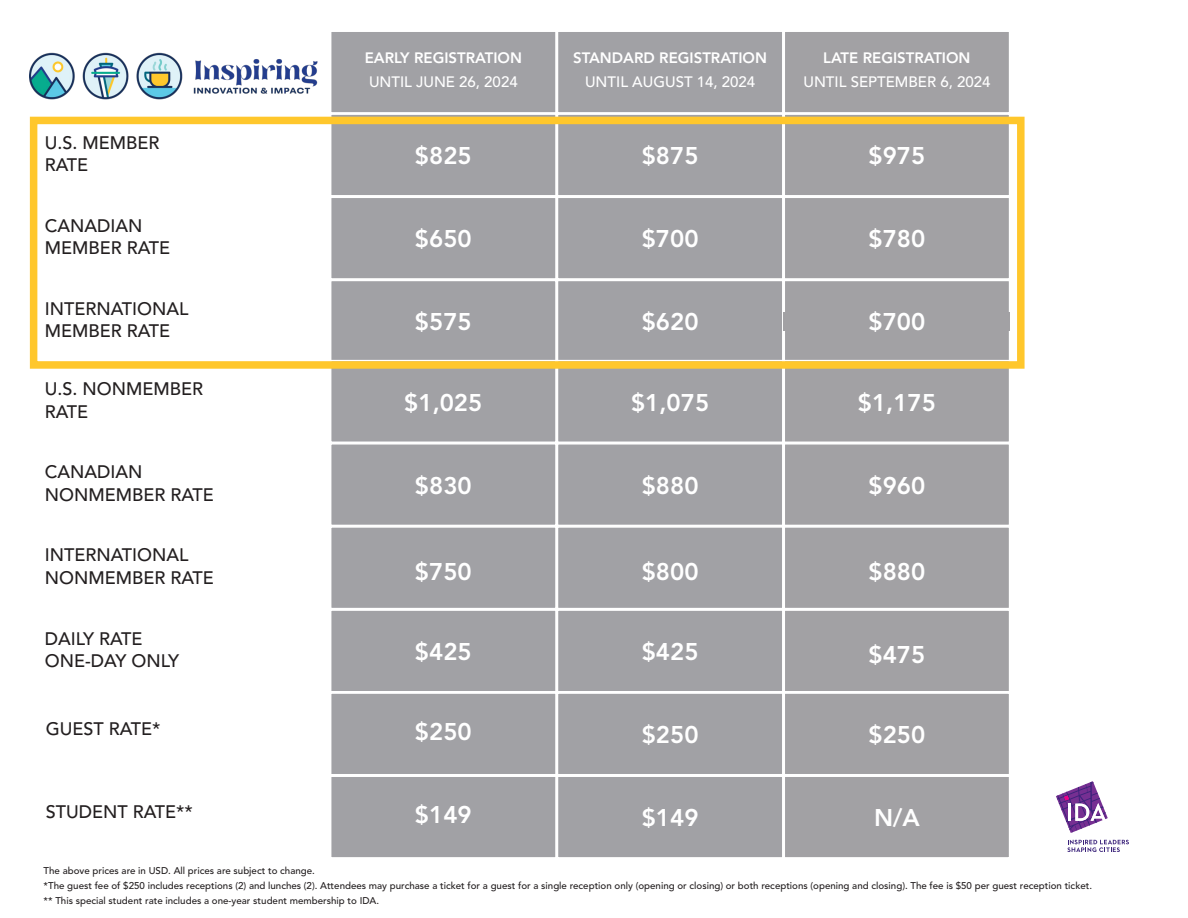
<style>
.page{position:relative;width:1188px;height:918px;background:#fff}
.page>*{position:absolute;margin:0;border:0;box-sizing:border-box;transform-origin:0 0}
.t1{font:800 24px "Avenir LT Std";color:#fff}
.t2{font:500 18px/22.5px "Avenir LT Std";color:#231f20}
.t3{font:500 15px "Avenir LT Std";color:#fff}
.t4{font:800 15px "Avenir LT Std";color:#fff}
.t5{font:500 9.75px "Avenir LT Std";color:#231f20}
</style>
<div class="page">
<div style="left:557px;top:30px;width:227px;height:84px;background:#a1a1a5;border:2px solid #fff"></div>
<div style="left:784px;top:30px;width:226px;height:84px;background:#a2a1a4;border:2px solid #fff"></div>
<div style="left:330px;top:30px;width:227px;height:84px;background:#a1a1a5;border:2px solid #fff"></div>
<div style="left:330px;top:113px;width:227px;height:84px;background:#a1a1a5;border:2px solid #fff"></div>
<div style="left:330px;top:197px;width:227px;height:83px;background:#a1a1a5;border:2px solid #fff"></div>
<div style="left:330px;top:280px;width:227px;height:83px;background:#a1a1a5;border:2px solid #fff"></div>
<div style="left:330px;top:360px;width:227px;height:83px;background:#a1a1a5;border:2px solid #fff"></div>
<div style="left:330px;top:443px;width:227px;height:83px;background:#a1a1a5;border:2px solid #fff"></div>
<div style="left:330px;top:526px;width:227px;height:83px;background:#a1a1a5;border:2px solid #fff"></div>
<div style="left:330px;top:609px;width:227px;height:84px;background:#a1a1a5;border:2px solid #fff"></div>
<div style="left:330px;top:692px;width:227px;height:83px;background:#a1a1a5;border:2px solid #fff"></div>
<div style="left:557px;top:113px;width:227px;height:84px;background:#a1a1a5;border:2px solid #fff"></div>
<div style="left:557px;top:197px;width:227px;height:83px;background:#a1a1a5;border:2px solid #fff"></div>
<div style="left:557px;top:280px;width:227px;height:83px;background:#a1a1a5;border:2px solid #fff"></div>
<div style="left:557px;top:360px;width:227px;height:83px;background:#a1a1a5;border:2px solid #fff"></div>
<div style="left:557px;top:443px;width:227px;height:83px;background:#a1a1a5;border:2px solid #fff"></div>
<div style="left:557px;top:526px;width:227px;height:83px;background:#a1a1a5;border:2px solid #fff"></div>
<div style="left:557px;top:609px;width:227px;height:84px;background:#a1a1a5;border:2px solid #fff"></div>
<div style="left:557px;top:692px;width:227px;height:83px;background:#a1a1a5;border:2px solid #fff"></div>
<div style="left:784px;top:113px;width:226px;height:84px;background:#a2a1a4;border:2px solid #fff"></div>
<div style="left:784px;top:197px;width:226px;height:83px;background:#a2a1a4;border:2px solid #fff"></div>
<div style="left:784px;top:280px;width:226px;height:83px;background:#a2a1a4;border:2px solid #fff"></div>
<div style="left:784px;top:360px;width:226px;height:83px;background:#a2a1a4;border:2px solid #fff"></div>
<div style="left:784px;top:443px;width:226px;height:83px;background:#a2a1a4;border:2px solid #fff"></div>
<div style="left:784px;top:526px;width:226px;height:83px;background:#a2a1a4;border:2px solid #fff"></div>
<div style="left:784px;top:609px;width:226px;height:84px;background:#a2a1a4;border:2px solid #fff"></div>
<div style="left:784px;top:692px;width:226px;height:83px;background:#a2a1a4;border:2px solid #fff"></div>
<div style="left:784px;top:312px;width:226px;height:18px;background:#a2a1a4"></div>
<svg style="left:1067px;top:840px;width:62px;height:12px"></svg>
<svg style="left:1056px;top:781px;width:52px;height:52px"></svg>
<div style="left:330px;top:775px;width:227px;height:84px;background:#a1a1a5;border:2px solid #fff"></div>
<div style="left:557px;top:775px;width:227px;height:84px;background:#a1a1a5;border:2px solid #fff"></div>
<div style="left:784px;top:775px;width:226px;height:84px;background:#a2a1a4;border:2px solid #fff"></div>
<div style="left:30px;top:117px;width:995px;height:252px;border:8px solid #ffc72c"></div>
<img style="left:30px;top:52px;width:288px;height:48px">
<p class="t2" style="left:45px;top:132px;width:116px">U.S. MEMBER</p>
<p class="t2" style="left:45px;top:154px;width:45px">RATE</p>
<p class="t2" style="left:45px;top:215px;width:99px">CANADIAN</p>
<p class="t2" style="left:45px;top:237px;width:127px">MEMBER RATE</p>
<p class="t2" style="left:45px;top:298px;width:145px">INTERNATIONAL<br>MEMBER RATE</p>
<p class="t2" style="left:45px;top:378px;width:160px">U.S. NONMEMBER</p>
<p class="t2" style="left:45px;top:401px;width:45px">RATE</p>
<p class="t2" style="left:45px;top:461px;width:99px">CANADIAN</p>
<p class="t2" style="left:45px;top:484px;width:170px">NONMEMBER RATE</p>
<p class="t2" style="left:45px;top:544px;width:170px">INTERNATIONAL<br>NONMEMBER RATE</p>
<p class="t2" style="left:45px;top:628px;width:136px">DAILY RATE<br>ONE-DAY ONLY</p>
<p class="t2" style="left:46px;top:718px;width:116px">GUEST RATE*</p>
<p class="t4" style="left:365px;top:49px;width:159px">EARLY REGISTRATION</p>
<p class="t3" style="left:369px;top:73px;width:150px">UNTIL JUNE 26, 2024</p>
<p class="t4" style="left:573px;top:49px;width:195px">STANDARD REGISTRATION</p>
<p class="t3" style="left:585px;top:73px;width:172px">UNTIL AUGUST 14, 2024</p>
<p class="t4" style="left:823px;top:49px;width:149px">LATE REGISTRATION</p>
<p class="t3" style="left:803px;top:73px;width:188px">UNTIL SEPTEMBER 6, 2024</p>
<p class="t1" style="left:415px;top:142px;width:58px">$825</p>
<p class="t1" style="left:642px;top:142px;width:58px">$875</p>
<p class="t1" style="left:869px;top:142px;width:58px">$975</p>
<p class="t1" style="left:415px;top:225px;width:58px">$650</p>
<p class="t1" style="left:642px;top:225px;width:58px">$700</p>
<p class="t1" style="left:869px;top:225px;width:58px">$780</p>
<p class="t1" style="left:415px;top:308px;width:58px">$575</p>
<p class="t1" style="left:642px;top:308px;width:58px">$620</p>
<p class="t1" style="left:869px;top:308px;width:58px">$700</p>
<p class="t1" style="left:404px;top:388px;width:80px">$1,025</p>
<p class="t1" style="left:631px;top:388px;width:80px">$1,075</p>
<p class="t1" style="left:858px;top:388px;width:80px">$1,175</p>
<p class="t1" style="left:415px;top:471px;width:58px">$830</p>
<p class="t1" style="left:642px;top:471px;width:58px">$880</p>
<p class="t1" style="left:869px;top:471px;width:58px">$960</p>
<p class="t1" style="left:415px;top:557px;width:58px">$750</p>
<p class="t1" style="left:642px;top:557px;width:58px">$800</p>
<p class="t1" style="left:869px;top:557px;width:58px">$880</p>
<p class="t1" style="left:415px;top:637px;width:58px">$425</p>
<p class="t1" style="left:415px;top:717px;width:58px">$250</p>
<p class="t1" style="left:642px;top:637px;width:58px">$425</p>
<p class="t1" style="left:642px;top:720px;width:58px">$250</p>
<p class="t1" style="left:869px;top:640px;width:58px">$475</p>
<p class="t1" style="left:869px;top:720px;width:58px">$250</p>
<p class="t2" style="left:46px;top:801px;width:149px">STUDENT RATE**</p>
<p class="t1" style="left:415px;top:800px;width:58px">$149</p>
<p class="t1" style="left:642px;top:803px;width:58px">$149</p>
<p class="t1" style="left:874px;top:803px;width:47px">N/A</p>
<p class="t5" style="left:44px;top:865px;width:273px">The above prices are in USD. All prices are subject to change.</p>
<p class="t5" style="left:44px;top:880px;width:1050px">*The guest fee of $250 includes receptions (2) and lunches (2). Attendees may purchase a ticket for a guest for a single reception only (opening or closing) or both receptions (opening and closing). The fee is $50 per guest reception ticket.</p>
<p class="t5" style="left:44px;top:895px;width:337px">** This special student rate includes a one-year student membership to IDA.</p>
</div>
